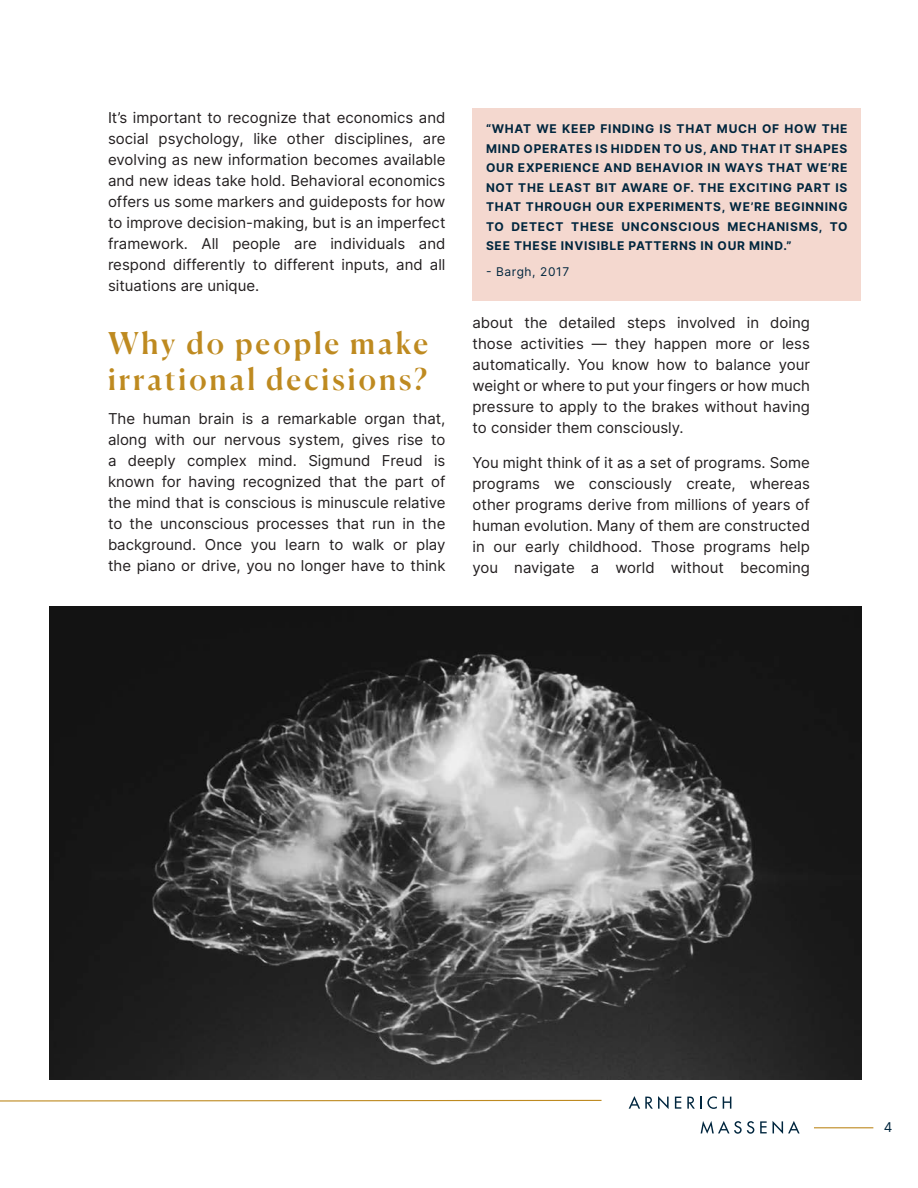
<style>
.page{position:relative;width:918px;height:1188px;background:#fff}
.page>*{position:absolute;margin:0;border:0;box-sizing:border-box;transform-origin:0 0}
.Canela_large_header{font:500 30px/36px "Canela";letter-spacing:.095em;color:#be8a20}
.Inter_body{font:15px/21px "Inter";color:#231f20;text-align:justify}
.t1{font:13.5px "Inter";color:#00263e}
.inter_gold_header{font:700 12px/19.5px "Inter";letter-spacing:.06em;color:#00263e;text-align:justify}
.inter_gold_header-2{font:12px "Inter";letter-spacing:.05em;color:#00263e}
</style>
<div class="page">
<svg style="left:0;top:1099px;width:602px;height:3px"></svg>
<svg style="left:629px;top:1096px;width:40px;height:13px"></svg>
<svg style="left:675px;top:1097px;width:6px;height:12px"></svg>
<svg style="left:687px;top:1096px;width:30px;height:13px"></svg>
<svg style="left:723px;top:1097px;width:8px;height:12px"></svg>
<svg style="left:701px;top:1121px;width:53px;height:13px"></svg>
<svg style="left:760px;top:1121px;width:7px;height:12px"></svg>
<svg style="left:773px;top:1121px;width:27px;height:13px"></svg>
<hr style="left:814px;top:1127px;width:59px;height:1px;background:#be8a20">
<div style="left:472px;top:108px;width:389px;height:192px;background:#f4d8cf"></div>
<img style="left:50px;top:606px;width:811px;height:474px">
<p class="Inter_body" style="left:108px;top:106px;width:339px">It’s important to recognize that economics and social psychology, like other disciplines, are evolving as new information becomes available and new ideas take hold. Behavioral economics offers us some markers and guideposts for how to improve decision-making, but is an imperfect framework. All people are individuals and respond differently to different inputs, and all situations are unique.</p>
<p class="Canela_large_header" style="left:108px;top:322px;width:322px">Why do people make irrational decisions?</p>
<p class="Inter_body" style="left:108px;top:408px;width:339px">The human brain is a remarkable organ that, along with our nervous system, gives rise to a deeply complex mind. Sigmund Freud is known for having recognized that the part of the mind that is conscious is minuscule relative to the unconscious processes that run in the background. Once you learn to walk or play the piano or drive, you no longer have to think</p>
<p class="inter_gold_header" style="left:486px;top:119px;width:363px">“WHAT WE KEEP FINDING IS THAT MUCH OF HOW THE MIND OPERATES IS HIDDEN TO US, AND THAT IT SHAPES OUR EXPERIENCE AND BEHAVIOR IN WAYS THAT WE’RE NOT THE LEAST BIT AWARE OF. THE EXCITING PART IS THAT THROUGH OUR EXPERIMENTS, WE’RE BEGINNING TO DETECT THESE UNCONSCIOUS MECHANISMS, TO SEE THESE INVISIBLE PATTERNS IN OUR MIND.”</p>
<p class="inter_gold_header-2" style="left:486px;top:263px;width:85px">- Bargh, 2017</p>
<p class="Inter_body" style="left:472px;top:312px;width:339px">about the detailed steps involved in doing those activities — they happen more or less automatically. You know how to balance your weight or where to put your fingers or how much pressure to apply to the brakes without having to consider them consciously.</p>
<p class="Inter_body" style="left:472px;top:451px;width:339px">You might think of it as a set of programs. Some programs we consciously create, whereas other programs derive from millions of years of human evolution. Many of them are constructed in our early childhood. Those programs help you navigate a world without becoming</p>
<p class="t1" style="left:884px;top:1118px;width:10px">4</p>
</div>
